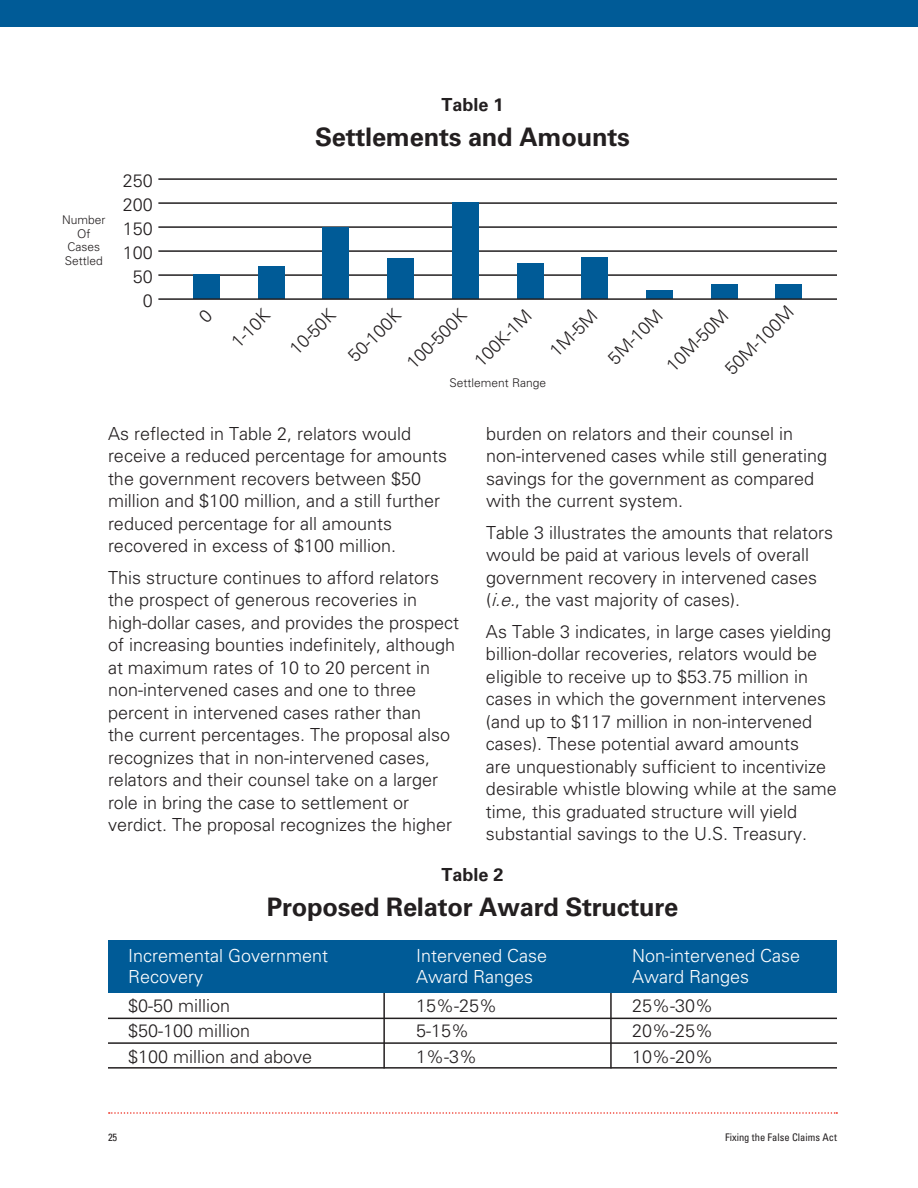
<style>
.page{position:relative;width:918px;height:1188px;background:#fff}
.page>*{position:absolute;margin:0;border:0;box-sizing:border-box;transform-origin:0 0}
.t1{font:700 25.5px "Univers LT Std";letter-spacing:-.01em;color:#231f20}
.t2{font:300 18px/22.5px "Univers LT Std";color:#231f20}
.t3{font:300 18px "Univers LT Std";color:#fff}
.t4{font:700 18px "Univers LT Std";color:#231f20}
.t5{font:300 12px/13.5px "Univers LT Std";color:#231f20;text-align:center}
.t6{font:condensed 10.5px "Univers LT Std";color:#231f20}
.s1{font-style:italic}
</style>
<div class="page">
<svg style="left:109px;top:1112px;width:728px;height:2px"></svg>
<div style="left:0;top:0;width:918px;height:27px;background:#005b97"></div>
<hr style="left:158px;top:178px;width:679px;height:2px;background:#231f20">
<hr style="left:158px;top:202px;width:679px;height:2px;background:#231f20">
<hr style="left:158px;top:274px;width:679px;height:2px;background:#231f20">
<hr style="left:158px;top:250px;width:679px;height:2px;background:#231f20">
<hr style="left:158px;top:226px;width:679px;height:2px;background:#231f20">
<div style="left:193px;top:274px;width:27px;height:25px;background:#005b97"></div>
<div style="left:646px;top:290px;width:27px;height:9px;background:#005b97"></div>
<div style="left:711px;top:284px;width:27px;height:15px;background:#005b97"></div>
<div style="left:776px;top:284px;width:26px;height:15px;background:#005b97"></div>
<div style="left:258px;top:266px;width:27px;height:33px;background:#005b97"></div>
<div style="left:387px;top:259px;width:27px;height:40px;background:#005b97"></div>
<div style="left:581px;top:257px;width:27px;height:42px;background:#005b97"></div>
<div style="left:517px;top:263px;width:27px;height:36px;background:#005b97"></div>
<div style="left:322px;top:228px;width:27px;height:71px;background:#005b97"></div>
<div style="left:452px;top:202px;width:27px;height:97px;background:#005b97"></div>
<hr style="left:158px;top:298px;width:679px;height:2px;background:#231f20">
<hr style="left:108px;top:1018px;width:729px;height:1px;background:#231f20">
<hr style="left:108px;top:1042px;width:729px;height:2px;background:#231f20">
<hr style="left:108px;top:1067px;width:729px;height:2px;background:#231f20">
<hr style="left:383px;top:978px;width:2px;height:90px;background:#231f20">
<hr style="left:610px;top:978px;width:2px;height:90px;background:#231f20">
<div style="left:108px;top:940px;width:729px;height:53px;background:#005b97"></div>
<p class="t5" style="left:62px;top:213px;width:45px">Number<br>Of<br>Cases<br>Settled</p>
<p class="t2" style="left:123px;top:168px;width:32px;line-height:24px;text-align:right">250<br>200<br>150<br>100<br>50<br>0</p>
<p class="t4" style="left:441px;top:94px;width:64px">Table 1</p>
<h1 class="t1" style="left:315px;top:122px;width:316px">Settlements and Amounts</h1>
<p class="t2" style="left:720px;top:364px;width:91px;rotate:-45deg">50M-100M</p>
<p class="t2" style="left:402px;top:358px;width:78px;rotate:-45deg">100-500K</p>
<p class="t2" style="left:469px;top:356px;width:75px;rotate:-45deg">100K-1M</p>
<p class="t2" style="left:545px;top:346px;width:61px;rotate:-45deg">1M-5M</p>
<p class="t2" style="left:603px;top:353px;width:71px;rotate:-45deg">5M-10M</p>
<p class="t2" style="left:661px;top:360px;width:81px;rotate:-45deg">10M-50M</p>
<p class="t2" style="left:226px;top:337px;width:48px;rotate:-45deg">1-10K</p>
<p class="t2" style="left:285px;top:344px;width:58px;rotate:-45deg">10-50K</p>
<p class="t2" style="left:343px;top:351px;width:68px;rotate:-45deg">50-100K</p>
<p class="t5" style="left:449px;top:376px;width:98px">Settlement Range</p>
<p class="t2" style="left:108px;top:422px;width:341px">As reflected in Table 2, relators would receive a reduced percentage for amounts the government recovers between $50 million and $100 million, and a still further reduced percentage for all amounts recovered in excess of $100 million.</p>
<p class="t2" style="left:108px;top:566px;width:353px">This structure continues to afford relators the prospect of generous recoveries in high-dollar cases, and provides the prospect of increasing bounties indefinitely, although at maximum rates of 10 to 20 percent in non-intervened cases and one to three percent in intervened cases rather than<br>the current percentages. The proposal also recognizes that in non-intervened cases, relators and their counsel take on a larger role in bring the case to settlement or verdict. The proposal recognizes the higher</p>
<p class="t2" style="left:486px;top:422px;width:343px">burden on relators and their counsel in non-intervened cases while still generating savings for the government as compared with the current system.</p>
<p class="t2" style="left:486px;top:521px;width:349px">Table 3 illustrates the amounts that relators would be paid at various levels of overall government recovery in intervened cases (<span class="s1">i.e.</span>, the vast majority of cases).</p>
<p class="t2" style="left:486px;top:620px;width:352px">As Table 3 indicates, in large cases yielding billion-dollar recoveries, relators would be eligible to receive up to $53.75 million in cases in which the government intervenes (and up to $117 million in non-intervened cases). These potential award amounts<br>are unquestionably sufficient to incentivize desirable whistle blowing while at the same time, this graduated structure will yield substantial savings to the U.S. Treasury.</p>
<p class="t4" style="left:441px;top:864px;width:64px">Table 2</p>
<h1 class="t1" style="left:267px;top:892px;width:413px">Proposed Relator Award Structure</h1>
<p class="t3" style="left:128px;top:945px;width:202px">Incremental Government</p>
<p class="t3" style="left:416px;top:945px;width:133px">Intervened Case</p>
<p class="t3" style="left:632px;top:945px;width:170px">Non-intervened Case</p>
<p class="t3" style="left:128px;top:966px;width:77px">Recovery</p>
<p class="t3" style="left:416px;top:966px;width:119px">Award Ranges</p>
<p class="t3" style="left:632px;top:966px;width:119px">Award Ranges</p>
<p class="t2" style="left:128px;top:994px;width:104px">$0-50 million</p>
<p class="t2" style="left:416px;top:994px;width:83px">15%-25%</p>
<p class="t2" style="left:632px;top:994px;width:83px">25%-30%</p>
<p class="t2" style="left:128px;top:1019px;width:124px">$50-100 million</p>
<p class="t2" style="left:416px;top:1019px;width:55px">5-15%</p>
<p class="t2" style="left:632px;top:1019px;width:83px">20%-25%</p>
<p class="t2" style="left:128px;top:1045px;width:186px">$100 million and above</p>
<p class="t2" style="left:416px;top:1045px;width:63px">1%-3%</p>
<p class="t2" style="left:632px;top:1045px;width:83px">10%-20%</p>
<p class="t6" style="left:108px;top:1130px;width:11px">25</p>
<p class="t6" style="left:725px;top:1130px;width:113px">Fixing the False Claims Act</p>
</div>
